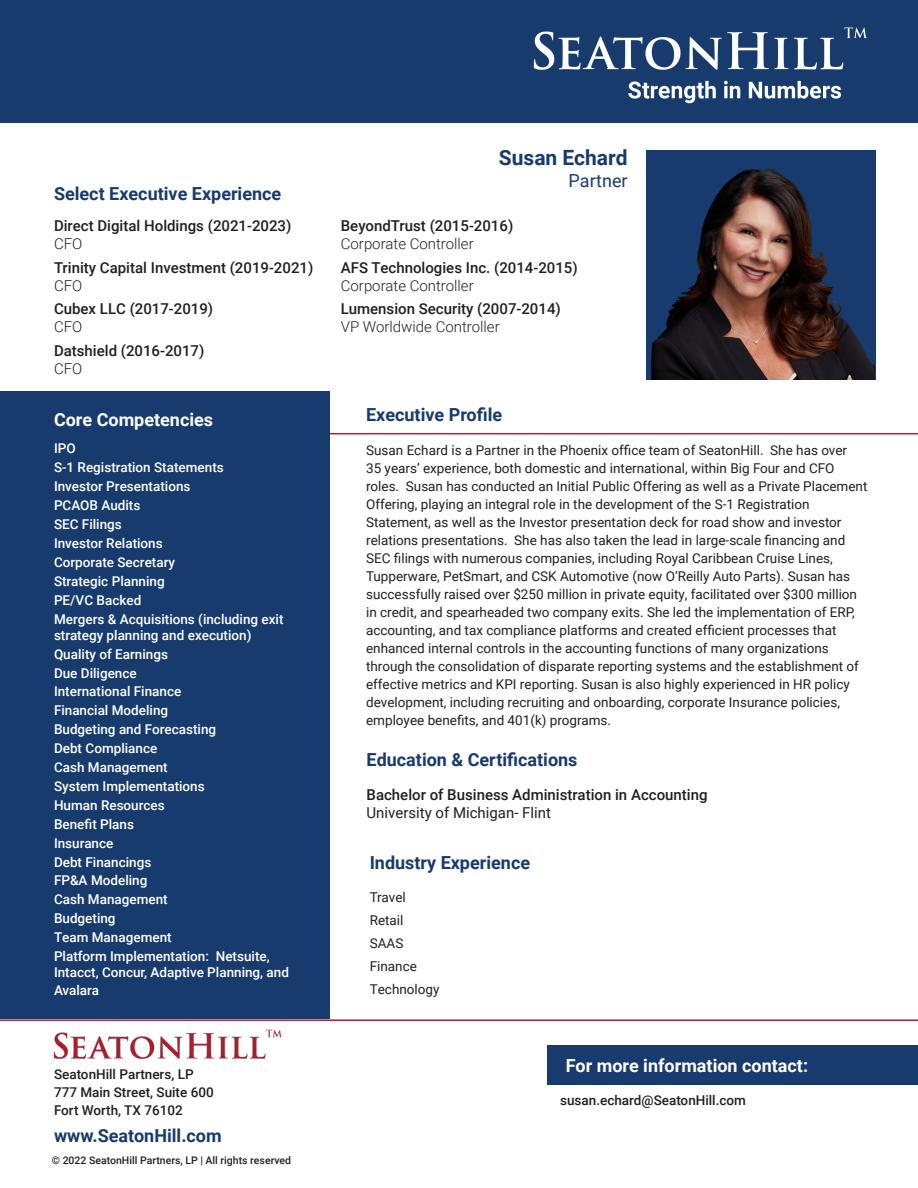
<style>
.page{position:relative;width:918px;height:1188px;background:#fff}
.page>*{position:absolute;margin:0;border:0;box-sizing:border-box;transform-origin:0 0}
.t1{font:700 21px "Roboto";color:#183b6e}
.t2{font:700 18px "Roboto";color:#183b6e}
.t3{font:700 18px "Roboto";color:#fff}
.t4{font:18px "Roboto";color:#183b6e}
.t5{font:500 15px/18px "Roboto";color:#231f20}
.t6{font:13.5px/18px "Roboto";color:#231f20}
.t7{font:500 13.5px/16.2px "Roboto";color:#fff}
.t8{font:500 13.5px/18px "Roboto";color:#231f20}
.t9{font:500 10.5px "Roboto";color:#231f20}
.s1{font-weight:300}
.s2{font-weight:400}
</style>
<div class="page">
<div style="left:0;top:0;width:918px;height:123px;background:#183b6e"></div>
<div style="left:547px;top:1045px;width:371px;height:40px;background:#183b6e"></div>
<img style="left:533px;top:27px;width:335px;height:77px">
<img style="left:53px;top:1029px;width:229px;height:30px">
<hr style="left:0;top:1019px;width:918px;height:2px;background:#aa1e2d">
<hr style="left:288px;top:433px;width:630px;height:1px;background:#aa1e2d">
<div style="left:0;top:392px;width:329px;height:627px;background:#183b6e"></div>
<img style="left:647px;top:152px;width:227px;height:228px">
<p class="t2" style="left:54px;top:181px;width:229px">Select Executive Experience</p>
<p class="t5" style="left:54px;top:217px;width:239px">Direct Digital Holdings (2021-2023)<br><span class="s1">CFO</span></p>
<p class="t5" style="left:54px;top:258px;width:261px">Trinity Capital Investment (2019-2021)<br><span class="s1">CFO</span></p>
<p class="t5" style="left:54px;top:299px;width:161px">Cubex LLC (2017-2019)<br><span class="s1">CFO</span></p>
<p class="t5" style="left:54px;top:341px;width:152px">Datshield (2016-2017)<br><span class="s1">CFO</span></p>
<p class="t3" style="left:54px;top:407px;width:161px">Core Competencies</p>
<p class="t7" style="left:54px;top:440px;width:23px">IPO</p>
<p class="t7" style="left:54px;top:459px;width:171px">S-1 Registration Statements</p>
<p class="t7" style="left:54px;top:478px;width:138px">Investor Presentations</p>
<p class="t7" style="left:54px;top:497px;width:88px">PCAOB Audits</p>
<p class="t7" style="left:54px;top:516px;width:69px">SEC Filings</p>
<p class="t7" style="left:54px;top:535px;width:110px">Investor Relations</p>
<p class="t7" style="left:54px;top:553px;width:123px">Corporate Secretary</p>
<p class="t7" style="left:54px;top:572px;width:112px">Strategic Planning</p>
<p class="t7" style="left:54px;top:591px;width:89px">PE/VC Backed</p>
<p class="t7" style="left:54px;top:610px;width:231px">Mergers &amp; Acquisitions (including exit strategy planning and execution)</p>
<p class="t7" style="left:54px;top:645px;width:116px">Quality of Earnings</p>
<p class="t7" style="left:54px;top:664px;width:84px">Due Diligence</p>
<p class="t7" style="left:54px;top:683px;width:129px">International Finance</p>
<p class="t7" style="left:54px;top:702px;width:116px">Financial Modeling</p>
<p class="t7" style="left:54px;top:721px;width:164px">Budgeting and Forecasting</p>
<p class="t7" style="left:54px;top:740px;width:105px">Debt Compliance</p>
<p class="t7" style="left:54px;top:759px;width:115px">Cash Management</p>
<p class="t7" style="left:54px;top:778px;width:152px">System Implementations</p>
<p class="t7" style="left:54px;top:796px;width:112px">Human Resources</p>
<p class="t7" style="left:54px;top:815px;width:82px">Benefit Plans</p>
<p class="t7" style="left:54px;top:834px;width:61px">Insurance</p>
<p class="t7" style="left:54px;top:853px;width:99px">Debt Financings</p>
<p class="t7" style="left:54px;top:872px;width:95px">FP&amp;A Modeling</p>
<p class="t7" style="left:54px;top:891px;width:115px">Cash Management</p>
<p class="t7" style="left:54px;top:910px;width:63px">Budgeting</p>
<p class="t7" style="left:54px;top:929px;width:119px">Team Management</p>
<p class="t7" style="left:54px;top:948px;width:237px">Platform Implementation: Netsuite,<br>Intacct, Concur, Adaptive Planning, and</p>
<p class="t7" style="left:54px;top:982px;width:47px">Avalara</p>
<p class="t8" style="left:54px;top:1065px;width:161px">SeatonHill Partners, LP<br>777 Main Street, Suite 600<br>Fort Worth, TX 76102</p>
<h2 class="t2" style="left:54px;top:1123px;width:169px">www.SeatonHill.com</h2>
<p class="t9" style="left:52px;top:1153px;width:241px">© 2022 SeatonHill Partners, LP | All rights reserved</p>
<p class="t1" style="left:499px;top:143px;width:130px">Susan Echard</p>
<p class="t4" style="left:569px;top:168px;width:61px">Partner</p>
<p class="t5" style="left:341px;top:217px;width:174px">BeyondTrust (2015-2016)<br><span class="s1">Corporate Controller</span></p>
<p class="t5" style="left:341px;top:258px;width:238px">AFS Technologies Inc. (2014-2015)<br><span class="s1">Corporate Controller</span></p>
<p class="t5" style="left:341px;top:299px;width:222px">Lumension Security (2007-2014)<br><span class="s1">VP Worldwide Controller</span></p>
<p class="t2" style="left:366px;top:402px;width:138px">Executive Profile</p>
<p class="t6" style="left:366px;top:440px;width:503px">Susan Echard is a Partner in the Phoenix office team of SeatonHill. She has over<br>35 years’ experience, both domestic and international, within Big Four and CFO roles. Susan has conducted an Initial Public Offering as well as a Private Placement Offering, playing an integral role in the development of the S-1 Registration Statement, as well as the Investor presentation deck for road show and investor relations presentations. She has also taken the lead in large-scale financing and SEC filings with numerous companies, including Royal Caribbean Cruise Lines, Tupperware, PetSmart, and CSK Automotive (now O’Reilly Auto Parts). Susan has successfully raised over $250 million in private equity, facilitated over $300 million in credit, and spearheaded two company exits. She led the implementation of ERP, accounting, and tax compliance platforms and created efficient processes that enhanced internal controls in the accounting functions of many organizations through the consolidation of disparate reporting systems and the establishment of effective metrics and KPI reporting. Susan is also highly experienced in HR policy development, including recruiting and onboarding, corporate Insurance policies, employee benefits, and 401(k) programs.</p>
<p class="t2" style="left:367px;top:747px;width:212px">Education &amp; Certifications</p>
<p class="t5" style="left:367px;top:786px;width:343px">Bachelor of Business Administration in Accounting<br><span class="s2">University of Michigan- Flint</span></p>
<p class="t2" style="left:370px;top:850px;width:162px">Industry Experience</p>
<p class="t6" style="left:370px;top:887px;width:38px">Travel</p>
<p class="t6" style="left:370px;top:910px;width:35px">Retail</p>
<p class="t6" style="left:370px;top:933px;width:35px">SAAS</p>
<p class="t6" style="left:370px;top:956px;width:49px">Finance</p>
<p class="t6" style="left:370px;top:979px;width:71px">Technology</p>
<h2 class="t3" style="left:566px;top:1053px;width:244px">For more information contact:</h2>
<p class="t8" style="left:560px;top:1091px;width:187px">susan.echard@SeatonHill.com</p>
</div>
